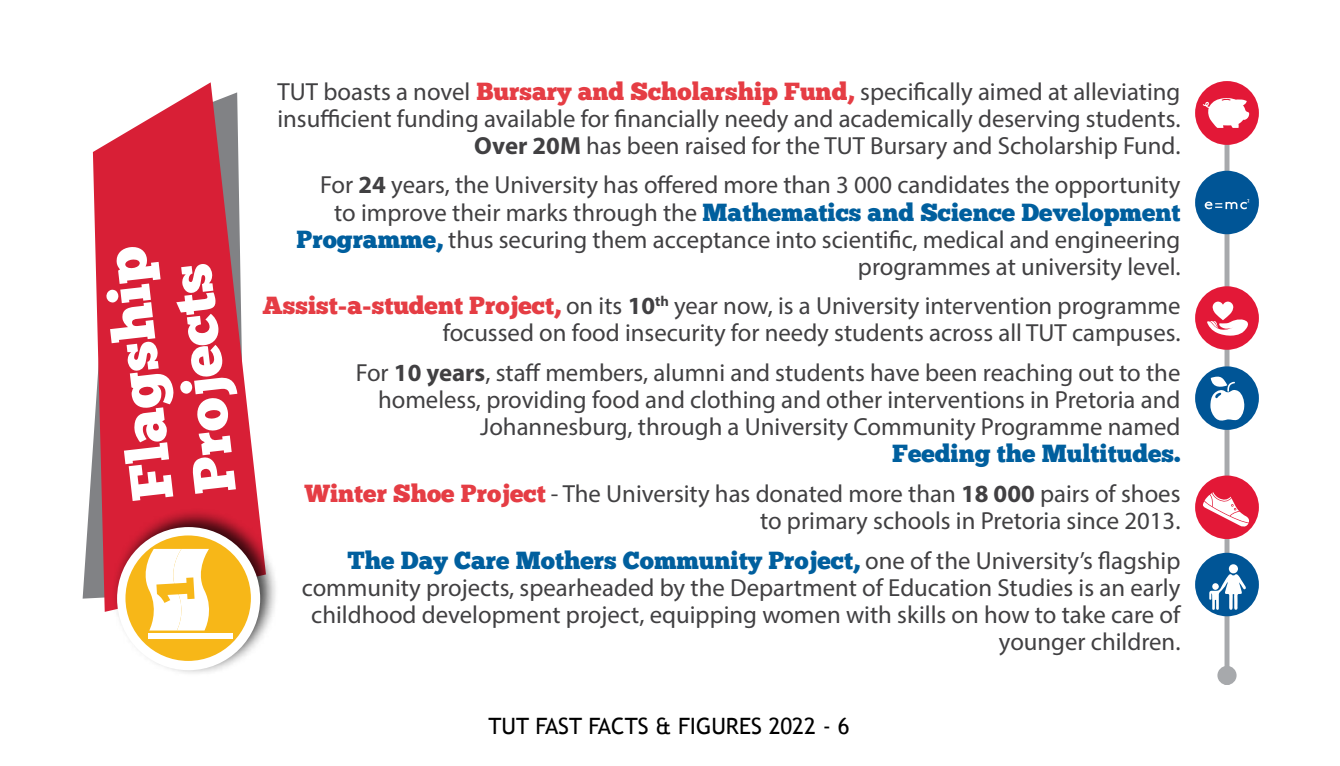
<style>
.page{position:relative;width:1340px;height:766px;background:#fff}
.page>*{position:absolute;margin:0;border:0;box-sizing:border-box;transform-origin:0 0}
.t1{font:58.5px/63px "Chunk Five";color:#fff}
.t2{font:24.75px/27px "Myriad Pro";color:#414042;text-align:right}
.t3{font:24.75px "Chunk Five";color:#005f9e}
.t4{font:22.5px "Trebuchet MS";color:#000}
.s1{font-family:"Chunk Five";color:#e53d44}
.s2{font-weight:700}
.s3{font-family:"Myriad Pro";color:#414042}
.s4{font-family:"Chunk Five";color:#005f9e}
</style>
<div class="page">
<svg style="left:83px;top:152px;width:10px;height:446px"></svg>
<svg style="left:93px;top:82px;width:166px;height:529px;fill:#d81f36"></svg>
<div style="left:110px;top:507px;width:169px;height:169px;background:#000;opacity:.75"></div>
<div style="left:117px;top:527px;width:143px;height:143px;background:#fff;border-radius:50%"></div>
<div style="left:125px;top:535px;width:126px;height:125px;background:#f7b718;border-radius:50%"></div>
<div style="left:149px;top:633px;width:84px;height:5px;background:#fff"></div>
<svg style="left:139px;top:548px;width:70px;height:82px"></svg>
<div style="left:1224px;top:87px;width:5px;height:597px;background:#a7a9ac"></div>
<div style="left:1197px;top:84px;width:59px;height:58px;background:#e31837;border-radius:50%"></div>
<div style="left:1195px;top:81px;width:63px;height:64px;border:5px solid #e31837;border-radius:50%"></div>
<div style="left:1197px;top:173px;width:59px;height:58px;background:#005596;border-radius:50%"></div>
<div style="left:1195px;top:171px;width:63px;height:63px;border:5px solid #005596;border-radius:50%"></div>
<div style="left:1197px;top:478px;width:59px;height:58px;background:#e31837;border-radius:50%"></div>
<div style="left:1195px;top:475px;width:63px;height:64px;border:5px solid #e31837;border-radius:50%"></div>
<div style="left:1197px;top:369px;width:59px;height:58px;background:#005596;border-radius:50%"></div>
<div style="left:1195px;top:366px;width:63px;height:64px;border:5px solid #005596;border-radius:50%"></div>
<div style="left:1197px;top:289px;width:59px;height:58px;background:#e31837;border-radius:50%"></div>
<div style="left:1195px;top:286px;width:63px;height:63px;border:5px solid #e31837;border-radius:50%"></div>
<div style="left:1197px;top:555px;width:59px;height:58px;background:#005596;border-radius:50%"></div>
<div style="left:1195px;top:552px;width:63px;height:64px;border:5px solid #005596;border-radius:50%"></div>
<div style="left:1217px;top:665px;width:19px;height:19px;background:#a7a9ac;border-radius:50%"></div>
<svg style="left:1202px;top:97px;width:47px;height:31px"></svg>
<div style="left:1228px;top:564px;width:9px;height:9px;background:#fff;border-radius:50%"></div>
<svg style="left:1209px;top:573px;width:37px;height:36px"></svg>
<svg style="left:1204px;top:199px;width:45px;height:10px"></svg>
<svg style="left:1206px;top:301px;width:46px;height:37px"></svg>
<svg style="left:1202px;top:492px;width:47px;height:36px"></svg>
<svg style="left:1210px;top:374px;width:34px;height:47px"></svg>
<h1 class="t1" style="left:123px;top:504px;width:256px;rotate:-97deg">Flagship<br>Projects</h1>
<p class="t2" style="left:277px;top:77px;width:904px">TUT boasts a novel <span class="s1">Bursary and Scholarship Fund,</span> specifically aimed at alleviating insufficient funding available for financially needy and academically deserving students.<br><span class="s2">Over 20M</span> has been raised for the TUT Bursary and Scholarship Fund.</p>
<p class="t2" style="left:320px;top:171px;width:861px">For <span class="s2">24</span> years, the University has offered more than 3 000 candidates the opportunity</p>
<p class="t3" style="left:334px;top:197px;width:847px"><span class="s3">to improve their marks through the</span> Mathematics and Science Development</p>
<p class="t2" style="left:296px;top:225px;width:885px"><span class="s4">Programme,</span> thus securing them acceptance into scientific, medical and engineering programmes at university level.</p>
<p class="t2" style="left:262px;top:292px;width:919px"><span class="s1">Assist-a-student Project,</span> on its <span class="s2">10</span><sup>th</sup> year now, is a University intervention programme focussed on food insecurity for needy students across all TUT campuses.</p>
<p class="t2" style="left:356px;top:359px;width:826px">For <span class="s2">10 years</span>, staff members, alumni and students have been reaching out to the homeless, providing food and clothing and other interventions in Pretoria and<br>Johannesburg, through a University Community Programme named</p>
<p class="t3" style="left:892px;top:438px;width:290px">Feeding the Multitudes.</p>
<p class="t2" style="left:305px;top:479px;width:877px"><span class="s1">Winter Shoe Project</span> - The University has donated more than <span class="s2">18 000</span> pairs of shoes to primary schools in Pretoria since 2013.</p>
<p class="t3" style="left:347px;top:545px;width:834px">The Day Care Mothers Community Project, <span class="s3">one of the University’s flagship</span></p>
<p class="t2" style="left:302px;top:573px;width:880px">community projects, spearheaded by the Department of Education Studies is an early childhood development project, equipping women with skills on how to take care of younger children.</p>
<p class="t4" style="left:488px;top:712px;width:362px">TUT FAST FACTS &amp; FIGURES 2022 - 6</p>
</div>
